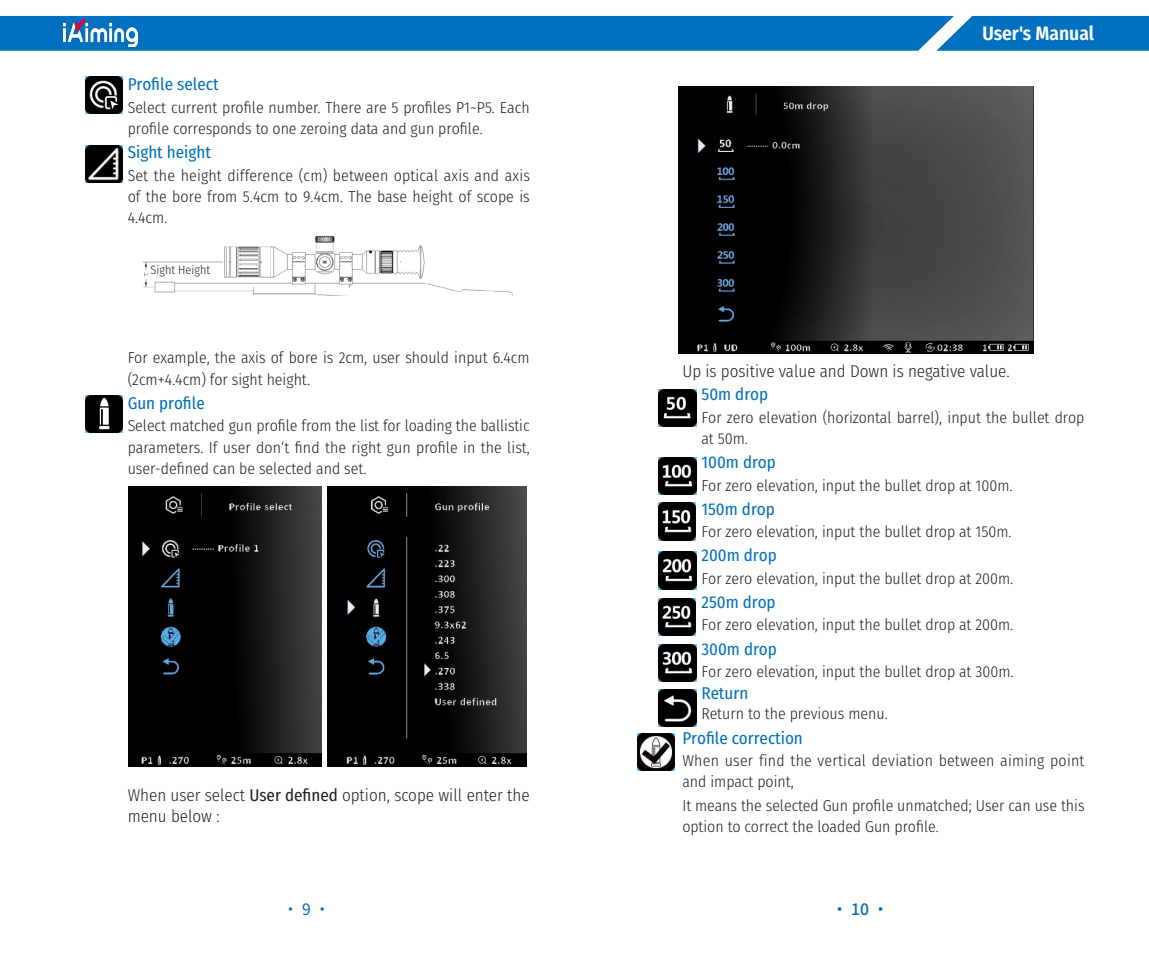
<style>
.page{position:relative;width:1149px;height:957px;background:#fff}
.page>*{position:absolute;margin:0;border:0;box-sizing:border-box;transform-origin:0 0}
.t1{font:700 condensed 18px "Glow Sans TC";color:#fff}
.t2{font:500 condensed 15.75px "Glow Sans SC";color:#0070c0}
.t3{font:condensed 15.75px/21.4px "Glow Sans TC";color:#231f20}
.t4{font:500 15.75px "Source Han Sans SC";color:#0070c0}
.t5{font:15.75px "Source Han Sans SC";color:#0070c0}
.t6{font:condensed 14.62px/21.4px "Glow Sans TC";color:#231f20}
.t7{font:condensed 11.25px "Glow Sans TC";color:#231f20}
.s1{font-weight:500}
</style>
<div class="page">
<div style="left:0;top:16px;width:1148px;height:35px;background:#0070c0"></div>
<img style="left:63px;top:20px;width:74px;height:27px">
<img style="left:143px;top:235px;width:370px;height:60px">
<img style="left:85px;top:145px;width:37px;height:37px">
<img style="left:85px;top:395px;width:37px;height:37px">
<img style="left:129px;top:487px;width:192px;height:279px">
<img style="left:327px;top:486px;width:199px;height:280px">
<img style="left:678px;top:86px;width:354px;height:267px">
<img style="left:658px;top:389px;width:38px;height:37px">
<img style="left:658px;top:458px;width:38px;height:37px">
<img style="left:658px;top:503px;width:37px;height:37px">
<img style="left:658px;top:552px;width:38px;height:37px">
<img style="left:658px;top:644px;width:38px;height:37px">
<img style="left:658px;top:689px;width:38px;height:37px">
<img style="left:637px;top:733px;width:37px;height:38px">
<img style="left:658px;top:598px;width:37px;height:37px">
<img style="left:85px;top:77px;width:37px;height:37px">
<p class="t2" style="left:128px;top:75px;width:92px">Profile select</p>
<p class="t6" style="left:128px;top:98px;width:403px">Select current profile number. There are 5 profiles P1~P5. Each profile corresponds to one zeroing data and gun profile.</p>
<p class="t2" style="left:128px;top:143px;width:85px">Sight height</p>
<p class="t6" style="left:128px;top:166px;width:403px;text-align:justify">Set the height difference (cm) between optical axis and axis of the bore from 5.4cm to 9.4cm. The base height of scope is 4.4cm.</p>
<p class="t7" style="left:151px;top:263px;width:61px">Sight Height</p>
<p class="t6" style="left:128px;top:349px;width:403px">For example, the axis of bore is 2cm, user should input 6.4cm (2cm+4.4cm) for sight height.</p>
<p class="t2" style="left:128px;top:393px;width:79px">Gun profile</p>
<p class="t6" style="left:128px;top:417px;width:403px;text-align:justify">Select matched gun profile from the list for loading the ballistic parameters. If user don‘t find the right gun profile in the list, user-defined can be selected and set.</p>
<p class="t3" style="left:128px;top:786px;width:403px">When user select <span class="s1">User defined</span> option, scope will enter the menu below :</p>
<p class="t1" style="left:982px;top:22px;width:113px">User's Manual</p>
<p class="t3" style="left:682px;top:362px;width:329px">Up is positive value and Down is negative value.</p>
<p class="t2" style="left:701px;top:384px;width:68px">50m drop</p>
<p class="t6" style="left:701px;top:408px;width:384px">For zero elevation (horizontal barrel), input the bullet drop at 50m.</p>
<p class="t2" style="left:701px;top:452px;width:76px">100m drop</p>
<p class="t6" style="left:701px;top:476px;width:312px">For zero elevation, input the bullet drop at 100m.</p>
<p class="t2" style="left:701px;top:499px;width:75px">150m drop</p>
<p class="t6" style="left:701px;top:523px;width:311px">For zero elevation, input the bullet drop at 150m.</p>
<p class="t2" style="left:701px;top:546px;width:77px">200m drop</p>
<p class="t6" style="left:701px;top:569px;width:313px">For zero elevation, input the bullet drop at 200m.</p>
<p class="t2" style="left:701px;top:592px;width:76px">250m drop</p>
<p class="t6" style="left:701px;top:616px;width:313px">For zero elevation, input the bullet drop at 200m.</p>
<p class="t2" style="left:701px;top:639px;width:77px">300m drop</p>
<p class="t6" style="left:701px;top:662px;width:313px">For zero elevation, input the bullet drop at 300m.</p>
<p class="t2" style="left:701px;top:683px;width:48px">Return</p>
<p class="t6" style="left:701px;top:705px;width:188px">Return to the previous menu.</p>
<p class="t2" style="left:682px;top:728px;width:122px">Profile correction</p>
<p class="t6" style="left:682px;top:751px;width:403px">When user find the vertical deviation between aiming point and impact point,</p>
<p class="t6" style="left:682px;top:796px;width:403px">It means the selected Gun profile unmatched; User can use this option to correct the loaded Gun profile.</p>
<p class="t5" style="left:283px;top:900px;width:49px">· 9 ·</p>
<p class="t4" style="left:831px;top:900px;width:58px">· 10 ·</p>
</div>
